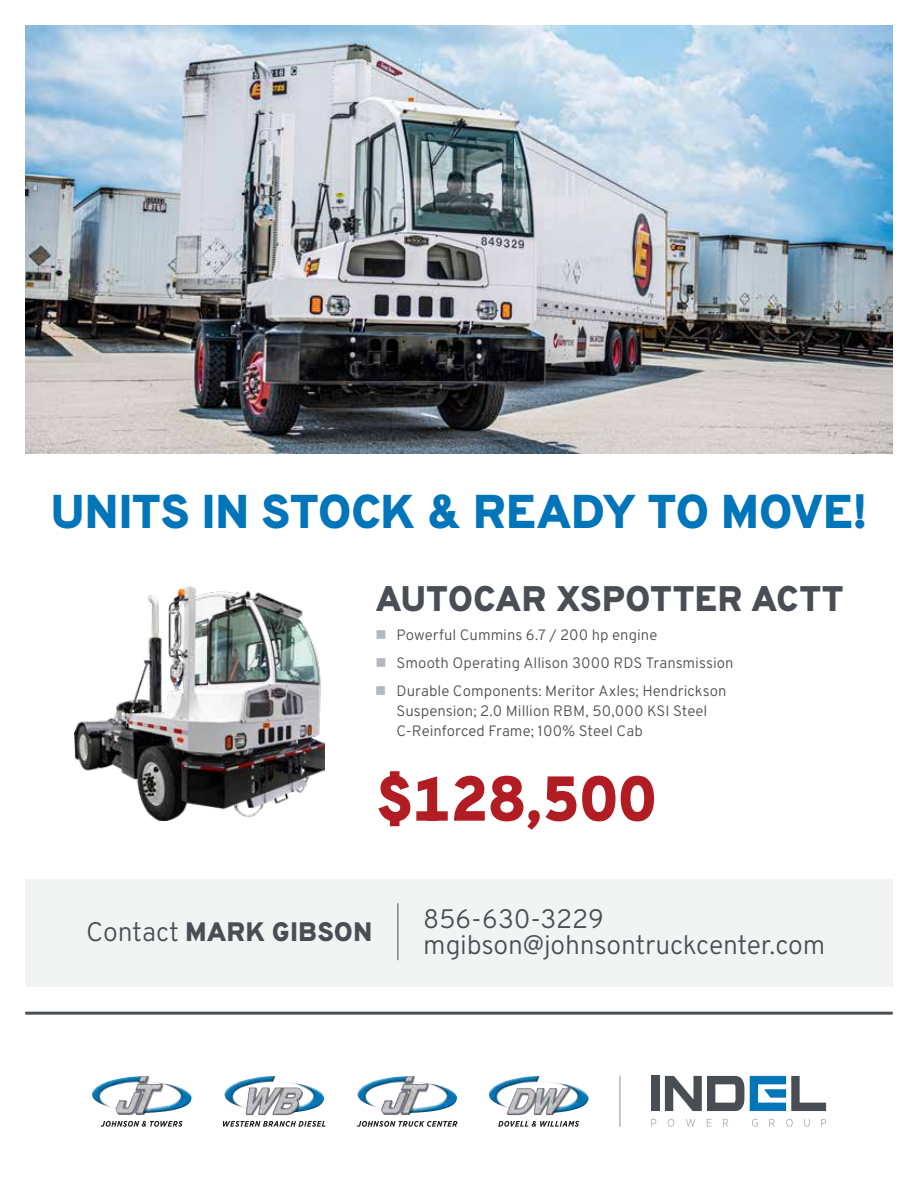
<style>
.page{position:relative;width:918px;height:1188px;background:#fff}
.page>*{position:absolute;margin:0;border:0;box-sizing:border-box;transform-origin:0 0}
.t1{font:900 63.15px "Overpass";letter-spacing:-.02em;color:#b11d23}
.t2{font:900 47.4px "Overpass";letter-spacing:-.015em;color:#0075ba}
.t3{font:900 35.55px "Overpass";letter-spacing:-.005em;color:#494e55}
.t4{font:300 26.7px/26.7px "Overpass";letter-spacing:-.01em;color:#494e55}
.t5{font:900 26.7px "Overpass";color:#494e55}
.t6{font:300 15px/28.5px "Overpass";letter-spacing:.005em;color:#4d4d4f}
.s1{font-weight:300}
</style>
<div class="page">
<hr style="left:619px;top:1076px;width:2px;height:51px;background:#a4afb9">
<div style="left:651px;top:1076px;width:9px;height:35px;background:#494e55"></div>
<svg style="left:665px;top:1076px;width:79px;height:35px"></svg>
<svg style="left:750px;top:1076px;width:76px;height:35px"></svg>
<svg style="left:651px;top:1119px;width:5px;height:8px"></svg>
<svg style="left:668px;top:1119px;width:6px;height:8px"></svg>
<svg style="left:686px;top:1119px;width:9px;height:8px"></svg>
<svg style="left:707px;top:1119px;width:5px;height:8px"></svg>
<svg style="left:723px;top:1119px;width:5px;height:8px"></svg>
<svg style="left:752px;top:1119px;width:6px;height:8px"></svg>
<svg style="left:769px;top:1119px;width:6px;height:8px"></svg>
<svg style="left:786px;top:1119px;width:7px;height:8px"></svg>
<svg style="left:804px;top:1119px;width:6px;height:8px"></svg>
<svg style="left:821px;top:1119px;width:5px;height:8px"></svg>
<svg style="left:498px;top:1121px;width:81px;height:6px"></svg>
<img style="left:489px;top:1076px;width:100px;height:39px">
<svg style="left:223px;top:1121px;width:103px;height:6px"></svg>
<img style="left:224px;top:1076px;width:100px;height:39px">
<svg style="left:101px;top:1121px;width:82px;height:6px"></svg>
<img style="left:92px;top:1076px;width:49px;height:36px">
<svg style="left:357px;top:1121px;width:100px;height:6px"></svg>
<img style="left:357px;top:1076px;width:49px;height:36px">
<hr style="left:25px;top:1012px;width:868px;height:3px;background:#494e55">
<img style="left:25px;top:25px;width:868px;height:429px">
<div style="left:25px;top:879px;width:868px;height:107px;background:#f2f3f3"></div>
<hr style="left:398px;top:903px;width:1px;height:57px;background:#494e55">
<img style="left:74px;top:586px;width:250px;height:235px">
<h2 class="t2" style="left:50px;top:473px;width:819px">UNITS IN STOCK &amp; READY TO MOVE!</h2>
<h3 class="t3" style="left:375px;top:570px;width:470px">AUTOCAR XSPOTTER ACTT</h3>
<p class="t6" style="left:397px;top:620px;width:339px">Powerful Cummins 6.7 / 200 hp engine<br>Smooth Operating Allison 3000 RDS Transmission<br>Durable Components: Meritor Axles; Hendrickson</p>
<p class="t6" style="left:397px;top:701px;width:312px;line-height:20px">Suspension; 2.0 Million RBM, 50,000 KSI Steel<br>C-Reinforced Frame; 100% Steel Cab</p>
<h1 class="t1" style="left:375px;top:748px;width:283px">$128,500</h1>
<h3 class="t5" style="left:86px;top:910px;width:288px"><span class="s1">Contact</span> MARK GIBSON</h3>
<h3 class="t4" style="left:423px;top:904px;width:403px">856-630-3229 mgibson@johnsontruckcenter.com</h3>
</div>
